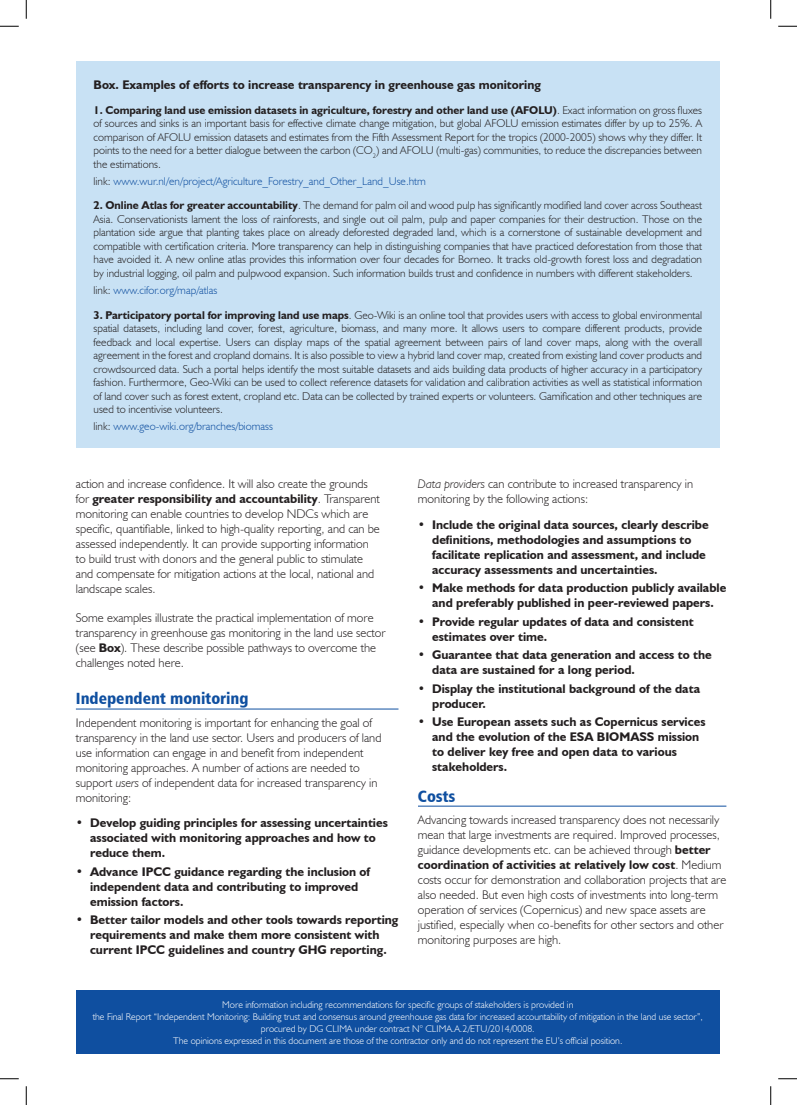
<style>
.page{position:relative;width:797px;height:1105px;background:#fff}
.page>*{position:absolute;margin:0;border:0;box-sizing:border-box;transform-origin:0 0}
.t1{font:16.25px "Humanist 777 BT Black Condensed B";color:#0f4fa0}
.t2{font:300 12.5px/15px "Humanist 521 BT";color:#231f20}
.t3{font:700 12.5px/15px "Humanist 521 BT";color:#231f20}
.t4{font:300 11.25px/13.5px "Humanist 521 BT";color:#231f20;text-align:justify}
.t5{font:300 11.25px "Humanist 521 BT";color:#0f4fa0}
.t6{font:300 9.75px/11.8px "Humanist 521 BT";color:#fff;text-align:center}
.s1{font-weight:700}
.s2{color:#231f20}
.s3{font-style:italic}
</style>
<div class="page">
<hr style="left:76px;top:709px;width:322px;height:1px;background:#0f4fa0">
<hr style="left:418px;top:806px;width:308px;height:1px;background:#0f4fa0">
<div style="left:76px;top:62px;width:643px;height:386px;background:#c8e1f4"></div>
<div style="left:76px;top:990px;width:643px;height:64px;background:#0f4fa0"></div>
<svg style="left:0;top:25px;width:19px;height:2px"></svg>
<svg style="left:778px;top:25px;width:19px;height:2px"></svg>
<svg style="left:0;top:1078px;width:19px;height:1px"></svg>
<svg style="left:778px;top:1078px;width:19px;height:1px"></svg>
<svg style="left:25px;top:0;width:2px;height:19px"></svg>
<svg style="left:25px;top:1086px;width:2px;height:19px"></svg>
<svg style="left:770px;top:0;width:1px;height:19px"></svg>
<svg style="left:770px;top:1086px;width:1px;height:19px"></svg>
<p class="t3" style="left:94px;top:77px;width:449px">Box. Examples of efforts to increase transparency in greenhouse gas monitoring</p>
<p class="t4" style="left:94px;top:103px;width:610px"><span class="s1">1. Comparing land use emission datasets in agriculture, forestry and other land use (AFOLU)</span>. Exact information on gross fluxes of sources and sinks is an important basis for effective climate change mitigation, but global AFOLU emission estimates differ by up to 25%. A comparison of AFOLU emission datasets and estimates from the Fifth Assessment Report for the tropics (2000-2005) shows why they differ. It points to the need for a better dialogue between the carbon (CO<sub>2</sub>) and AFOLU (multi-gas) communities, to reduce the discrepancies between the estimations.</p>
<p class="t5" style="left:94px;top:174px;width:334px"><span class="s2">link:</span> www.wur.nl/en/project/Agriculture_Forestry_and_Other_Land_Use.htm</p>
<p class="t4" style="left:94px;top:199px;width:610px"><span class="s1">2. Online Atlas for greater accountability</span>. The demand for palm oil and wood pulp has significantly modified land cover across Southeast Asia. Conservationists lament the loss of rainforests, and single out oil palm, pulp and paper companies for their destruction. Those on the plantation side argue that planting takes place on already deforested degraded land, which is a cornerstone of sustainable development and compatible with certification criteria. More transparency can help in distinguishing companies that have practiced deforestation from those that have avoided it. A new online atlas provides this information over four decades for Borneo. It tracks old-growth forest loss and degradation by industrial logging, oil palm and pulpwood expansion. Such information builds trust and confidence in numbers with different stakeholders.</p>
<p class="t5" style="left:94px;top:283px;width:125px"><span class="s2">link:</span> www.cifor.org/map/atlas</p>
<p class="t4" style="left:94px;top:308px;width:610px"><span class="s1">3. Participatory portal for improving land use maps</span>. Geo-Wiki is an online tool that provides users with access to global environmental spatial datasets, including land cover, forest, agriculture, biomass, and many more. It allows users to compare different products, provide feedback and local expertise. Users can display maps of the spatial agreement between pairs of land cover maps, along with the overall agreement in the forest and cropland domains. It is also possible to view a hybrid land cover map, created from existing land cover products and crowdsourced data. Such a portal helps identify the most suitable datasets and aids building data products of higher accuracy in a participatory fashion. Furthermore, Geo-Wiki can be used to collect reference datasets for validation and calibration activities as well as statistical information of land cover such as forest extent, cropland etc. Data can be collected by trained experts or volunteers. Gamification and other techniques are used to incentivise volunteers.</p>
<p class="t5" style="left:94px;top:420px;width:181px"><span class="s2">link:</span> www.geo-wiki.org/branches/biomass</p>
<p class="t2" style="left:76px;top:476px;width:305px">action and increase confidence. It will also create the grounds for <span class="s1">greater responsibility and accountability</span>. Transparent monitoring can enable countries to develop NDCs which are specific, quantifiable, linked to high-quality reporting, and can be assessed independently. It can provide supporting information to build trust with donors and the general public to stimulate and compensate for mitigation actions at the local, national and landscape scales.</p>
<p class="t2" style="left:76px;top:610px;width:311px">Some examples illustrate the practical implementation of more transparency in greenhouse gas monitoring in the land use sector (see <span class="s1">Box</span>). These describe possible pathways to overcome the challenges noted here.</p>
<h1 class="t1" style="left:76px;top:688px;width:174px">Independent monitoring</h1>
<p class="t2" style="left:76px;top:714px;width:307px">Independent monitoring is important for enhancing the goal of transparency in the land use sector. Users and producers of land use information can engage in and benefit from independent monitoring approaches. A number of actions are needed to support <span class="s3">users</span> of independent data for increased transparency in monitoring:</p>
<p class="t3" style="left:90px;top:815px;width:299px;text-indent:-14px">• Develop guiding principles for assessing uncertainties associated with monitoring approaches and how to reduce them.</p>
<p class="t3" style="left:90px;top:864px;width:282px;text-indent:-14px">• Advance IPCC guidance regarding the inclusion of independent data and contributing to improved emission factors.</p>
<p class="t3" style="left:76px;top:912px;width:324px;text-align:center">• Better tailor models and other tools towards reporting requirements and make them more consistent with current IPCC guidelines and country GHG reporting.</p>
<p class="t2" style="left:418px;top:476px;width:277px"><span class="s3">Data providers</span> can contribute to increased transparency in monitoring by the following actions:</p>
<p class="t3" style="left:432px;top:517px;width:278px;text-indent:-14px">• Include the original data sources, clearly describe definitions, methodologies and assumptions to facilitate replication and assessment, and include accuracy assessments and uncertainties.</p>
<p class="t3" style="left:418px;top:580px;width:310px;text-align:center">• Make methods for data production publicly available and preferably published in peer-reviewed papers.</p>
<p class="t3" style="left:432px;top:614px;width:263px;text-indent:-14px">• Provide regular updates of data and consistent estimates over time.</p>
<p class="t3" style="left:432px;top:647px;width:281px;text-indent:-14px">• Guarantee that data generation and access to the data are sustained for a long period.</p>
<p class="t3" style="left:432px;top:681px;width:269px;text-indent:-14px">• Display the institutional background of the data producer.</p>
<p class="t3" style="left:432px;top:714px;width:275px;text-indent:-14px">• Use European assets such as Copernicus services and the evolution of the ESA BIOMASS mission to deliver key free and open data to various stakeholders.</p>
<h1 class="t1" style="left:418px;top:785px;width:39px">Costs</h1>
<p class="t2" style="left:418px;top:812px;width:310px">Advancing towards increased transparency does not necessarily mean that large investments are required. Improved processes, guidance developments etc. can be achieved through <span class="s1">better coordination of activities at relatively low cost</span>. Medium costs occur for demonstration and collaboration projects that are also needed. But even high costs of investments into long-term operation of services (Copernicus) and new space assets are justified, especially when co-benefits for other sectors and other monitoring purposes are high.</p>
<p class="t6" style="left:93px;top:999px;width:612px">More information including recommendations for specific groups of stakeholders is provided in<br>the Final Report “Independent Monitoring: Building trust and consensus around greenhouse gas data for increased accountability of mitigation in the land use sector”, procured by DG CLIMA under contract N° CLIMA.A.2/ETU/2014/0008.<br>The opinions expressed in this document are those of the contractor only and do not represent the EU’s official position.</p>
</div>
